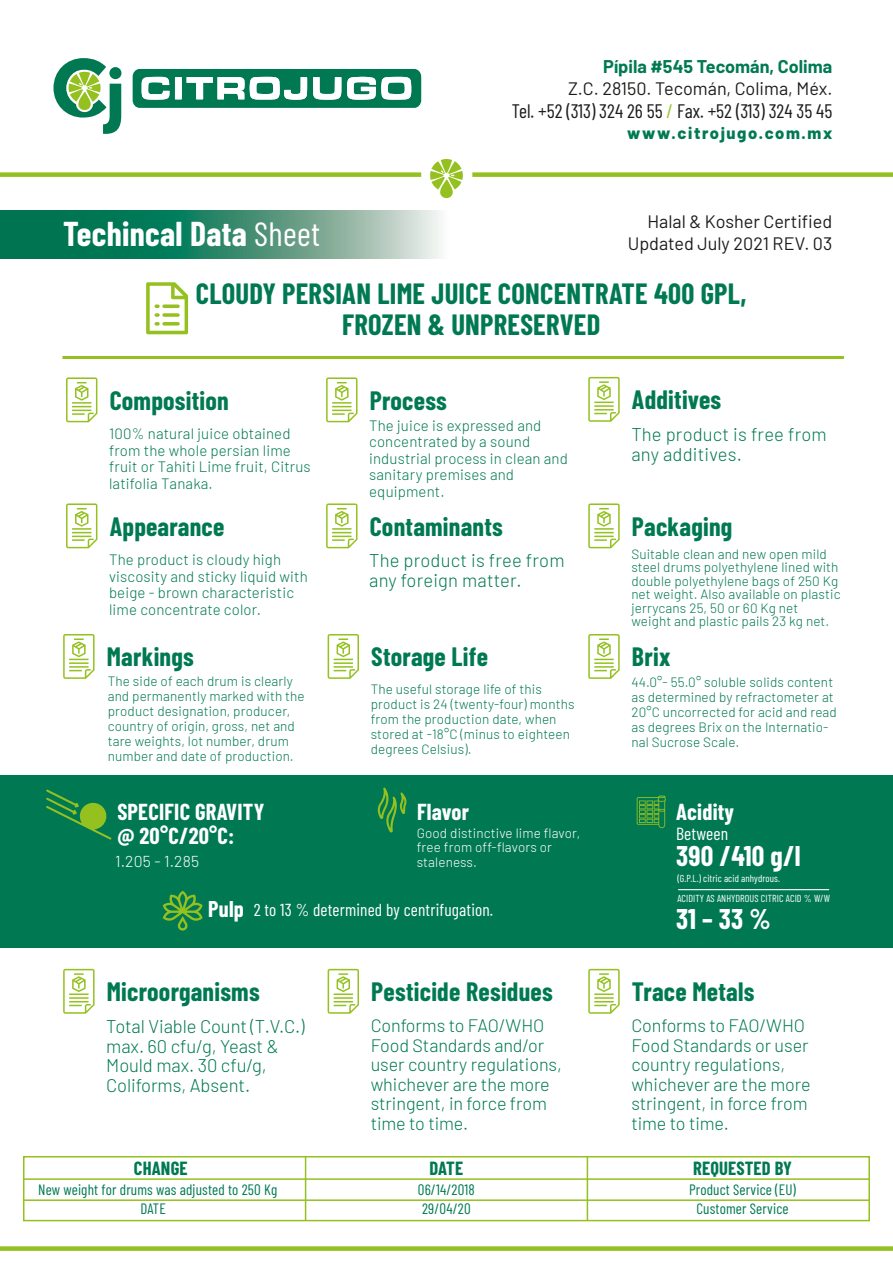
<style>
.page{position:relative;width:893px;height:1263px;background:#fff}
.page>*{position:absolute;margin:0;border:0;box-sizing:border-box;transform-origin:0 0}
.t1{font:700 33.6px "Barlow Condensed";letter-spacing:.01em;color:#fff}
.t2{font:700 28.65px/30.8px "Barlow Condensed";letter-spacing:.01em;color:#007953;text-align:center}
.t3{font:700 27.75px "Barlow Condensed";letter-spacing:.01em;color:#fff}
.t4{font:700 25.95px "Barlow Condensed";letter-spacing:.01em;color:#007953}
.t5{font:700 22.5px/24.3px "Barlow Condensed";letter-spacing:.01em;color:#fff}
.t6{font:19.5px "Barlow Condensed";color:#1d1d1b}
.t7{font:700 18.6px "Barlow Condensed";letter-spacing:.01em;color:#007953}
.t8{font:300 18.45px/19.8px "Barlow";color:#007953}
.t9{font:300 18px/19.5px "Barlow";letter-spacing:-.005em;color:#007953}
.t10{font:18px/21.6px "Barlow";color:#1d1d1b;text-align:right}
.t11{font:700 18px "Barlow";color:#007953}
.t12{font:17.55px "Barlow Condensed";letter-spacing:.01em;color:#fff}
.t13{font:17.4px "Barlow Condensed";letter-spacing:.01em;color:#fff}
.t14{font:800 16.5px "Barlow";letter-spacing:.1em;color:#007953}
.t15{font:300 15.75px "Barlow";letter-spacing:.01em;color:#fff}
.t16{font:300 15px/16.5px "Barlow";letter-spacing:.01em;color:#007953}
.t17{font:15px/19.5px "Barlow Condensed";letter-spacing:.01em;color:#007953}
.t18{font:300 13.5px/15px "Barlow";letter-spacing:.01em;color:#007953}
.t19{font:300 13.5px/14.2px "Barlow";letter-spacing:.01em;color:#fff}
.t20{font:10.2px/19.8px "Barlow Condensed";letter-spacing:.01em;color:#fff}
.s1{color:#94c11f}
.s2{font-weight:400}
.s3{font-weight:700;font-size:22.2px}
</style>
<div class="page">
<svg style="left:53px;top:58px;width:68px;height:76px"></svg>
<svg style="left:133px;top:69px;width:288px;height:39px"></svg>
<div style="left:0;top:172px;width:421px;height:5px;background:#94c11f"></div>
<hr style="left:62px;top:356px;width:782px;height:3px;background:#94c11f">
<div style="left:472px;top:172px;width:421px;height:5px;background:#94c11f"></div>
<div style="left:0;top:1246px;width:893px;height:5px;background:#94c11f"></div>
<svg style="left:430px;top:159px;width:33px;height:39px"></svg>
<svg style="left:0;top:210px;width:440px;height:48px;background:#45947a"></svg>
<svg style="left:146px;top:282px;width:42px;height:52px"></svg>
<svg style="left:326px;top:377px;width:31px;height:45px"></svg>
<svg style="left:66px;top:503px;width:31px;height:45px"></svg>
<svg style="left:326px;top:503px;width:31px;height:45px"></svg>
<svg style="left:588px;top:503px;width:32px;height:45px"></svg>
<svg style="left:63px;top:634px;width:32px;height:45px"></svg>
<svg style="left:328px;top:634px;width:31px;height:45px"></svg>
<svg style="left:588px;top:634px;width:32px;height:45px"></svg>
<div style="left:0;top:775px;width:893px;height:173px;background:#007953"></div>
<svg style="left:63px;top:969px;width:32px;height:45px"></svg>
<svg style="left:328px;top:969px;width:31px;height:45px"></svg>
<svg style="left:588px;top:969px;width:32px;height:45px"></svg>
<svg style="left:66px;top:377px;width:31px;height:45px"></svg>
<svg style="left:588px;top:377px;width:32px;height:45px"></svg>
<svg style="left:378px;top:787px;width:29px;height:46px"></svg>
<svg style="left:163px;top:891px;width:40px;height:39px"></svg>
<hr style="left:678px;top:889px;width:151px;height:1px;background:#fff">
<svg style="left:637px;top:795px;width:29px;height:33px"></svg>
<svg style="left:46px;top:789px;width:65px;height:51px"></svg>
<div style="left:23px;top:1156px;width:847px;height:65px;border:2px solid #94c11f"></div>
<hr style="left:23px;top:1178px;width:847px;height:2px;background:#94c11f">
<hr style="left:23px;top:1199px;width:847px;height:2px;background:#94c11f">
<hr style="left:305px;top:1156px;width:1px;height:64px;background:#94c11f">
<hr style="left:587px;top:1156px;width:1px;height:64px;background:#94c11f">
<h3 class="t11" style="left:603px;top:53px;width:231px">Pípila #545 Tecomán, Colima</h3>
<h3 class="t10" style="left:568px;top:76px;width:266px">Z.C. 28150. Tecomán, Colima, Méx.</h3>
<h3 class="t6" style="left:512px;top:97px;width:322px">Tel. +52 (313) 324 26 55 <span class="s1">/</span> Fax. +52 (313) 324 35 45</h3>
<p class="t14" style="left:627px;top:121px;width:207px">www.citrojugo.com.mx</p>
<h3 class="t10" style="left:628px;top:209px;width:206px">Halal &amp; Kosher Certified<br>Updated July 2021 REV. 03</h3>
<h1 class="t1" style="left:63px;top:210px;width:259px">Techincal Data <span class="s2">Sheet</span></h1>
<h2 class="t2" style="left:196px;top:277px;width:552px">CLOUDY PERSIAN LIME JUICE CONCENTRATE 400 GPL,<br>FROZEN &amp; UNPRESERVED</h2>
<h3 class="t4" style="left:110px;top:382px;width:121px">Composition</h3>
<p class="t16" style="left:109px;top:424px;width:203px">100% natural juice obtained from the whole persian lime fruit or Tahiti Lime fruit, Citrus latifolia Tanaka.</p>
<h3 class="t4" style="left:110px;top:508px;width:116px">Appearance</h3>
<p class="t16" style="left:109px;top:550px;width:200px">The product is cloudy high viscosity and sticky liquid with beige - brown characteristic lime concentrate color.</p>
<h3 class="t4" style="left:370px;top:382px;width:78px">Process</h3>
<p class="t16" style="left:369px;top:416px;width:200px">The juice is expressed and concentrated by a sound industrial process in clean and sanitary premises and equipment.</p>
<h3 class="t4" style="left:370px;top:508px;width:135px">Contaminants</h3>
<h3 class="t8" style="left:369px;top:549px;width:197px">The product is free from any foreign matter.</h3>
<h3 class="t4" style="left:107px;top:639px;width:89px">Markings</h3>
<h3 class="t4" style="left:371px;top:639px;width:118px">Storage Life</h3>
<p class="t18" style="left:371px;top:681px;width:205px">The useful storage life of this product is 24 (twenty-four) months from the production date, when stored at -18°C (minus to eighteen degrees Celsius).</p>
<p class="t18" style="left:108px;top:673px;width:198px">The side of each drum is clearly and permanently marked with the product designation, producer, country of origin, gross, net and tare weights, lot number, drum number and date of production.</p>
<h3 class="t5" style="left:117px;top:798px;width:148px">SPECIFIC GRAVITY @ 20°C/20°C:</h3>
<h3 class="t5" style="left:417px;top:798px;width:53px">Flavor</h3>
<p class="t19" style="left:417px;top:825px;width:165px">Good distinctive lime flavor, free from off-flavors or</p>
<p class="t15" style="left:115px;top:850px;width:86px">1.205 - 1.285</p>
<p class="t19" style="left:417px;top:854px;width:62px">staleness.</p>
<p class="t13" style="left:208px;top:897px;width:286px"><span class="s3">Pulp</span> 2 to 13 % determined by centrifugation.</p>
<h3 class="t4" style="left:107px;top:973px;width:154px">Microorganisms</h3>
<h3 class="t8" style="left:106px;top:1015px;width:200px">Total Viable Count (T.V.C.) max. 60 cfu/g, Yeast &amp;<br>Mould max. 30 cfu/g,<br>Coliforms, Absent.</h3>
<h3 class="t4" style="left:371px;top:973px;width:183px">Pesticide Residues</h3>
<h3 class="t9" style="left:371px;top:1015px;width:193px">Conforms to FAO/WHO<br>Food Standards and/or user country regulations, whichever are the more stringent, in force from time to time.</h3>
<h3 class="t4" style="left:632px;top:381px;width:91px">Additives</h3>
<h3 class="t8" style="left:631px;top:423px;width:197px">The product is free from any additives.</h3>
<h3 class="t4" style="left:632px;top:508px;width:102px">Packaging</h3>
<p class="t18" style="left:631px;top:546px;width:211px;line-height:13.5px">Suitable clean and new open mild steel drums polyethylene lined with double polyethylene bags of 250 Kg net weight. Also available on plastic jerrycans 25, 50 or 60 Kg net weight and plastic pails 23 kg net.</p>
<h3 class="t4" style="left:632px;top:639px;width:40px">Brix</h3>
<p class="t18" style="left:631px;top:673px;width:207px">44.0°- 55.0° soluble solids content as determined by refractometer at<br>20°C uncorrected for acid and read as degrees Brix on the Internatio&shy;nal Sucrose Scale.</p>
<h3 class="t5" style="left:676px;top:799px;width:60px">Acidity</h3>
<p class="t12" style="left:676px;top:821px;width:54px">Between</p>
<h3 class="t3" style="left:676px;top:837px;width:126px">390 /410 g/l</h3>
<h3 class="t3" style="left:676px;top:899px;width:96px">31 – 33 %</h3>
<p class="t20" style="left:677px;top:868px;width:154px">(G.P.L.) citric acid anhydrous.<br>ACIDITY AS ANHYDROUS CITRIC ACID % W/W</p>
<h3 class="t4" style="left:632px;top:973px;width:124px">Trace Metals</h3>
<h3 class="t9" style="left:631px;top:1015px;width:181px">Conforms to FAO/WHO<br>Food Standards or user country regulations, whichever are the more stringent, in force from time to time.</h3>
<h3 class="t7" style="left:134px;top:1155px;width:55px">CHANGE</h3>
<p class="t17" style="left:141px;top:1178px;width:138px;text-indent:-103px">New weight for drums was adjusted to 250 Kg<br>DATE</p>
<p class="t17" style="left:418px;top:1178px;width:59px">06/14/2018</p>
<p class="t17" style="left:689px;top:1178px;width:108px">Product Service (EU)</p>
<h3 class="t7" style="left:429px;top:1155px;width:35px">DATE</h3>
<h3 class="t7" style="left:693px;top:1155px;width:100px">REQUESTED BY</h3>
<p class="t17" style="left:422px;top:1198px;width:50px">29/04/20</p>
<p class="t17" style="left:696px;top:1198px;width:94px">Customer Service</p>
</div>
